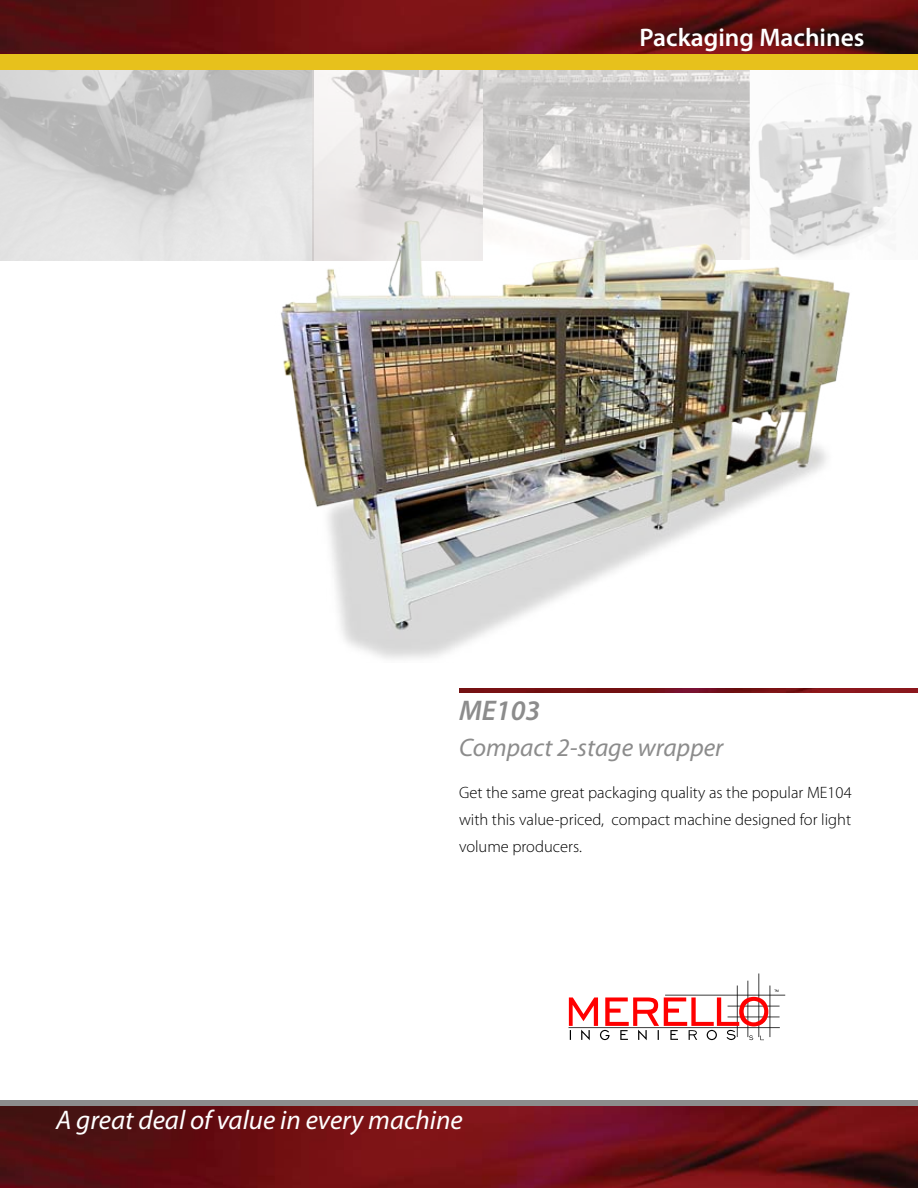
<style>
.page{position:relative;width:918px;height:1188px;background:#fff}
.page>*{position:absolute;margin:0;border:0;box-sizing:border-box;transform-origin:0 0}
.t1{font:italic 600 28.5px "Myriad Pro";color:#8c8c8c}
.t2{font:italic 27px "Myriad Pro";color:#fff}
.t3{font:italic 25.5px "Myriad Pro";color:#8c8c8c}
.t4{font:600 25.5px "Myriad Pro";color:#fff}
.t5{font:300 16.5px/27px "Myriad Pro";color:#000;text-align:justify}
</style>
<div class="page">
<img style="left:1px;top:69px;width:312px;height:192px">
<img style="left:313px;top:69px;width:170px;height:138px">
<img style="left:483px;top:69px;width:266px;height:138px">
<img style="left:749px;top:69px;width:169px;height:165px">
<svg style="left:568px;top:974px;width:217px;height:66px"></svg>
<svg style="left:0;top:1100px;width:918px;height:88px;background:#6a181d"></svg>
<div style="left:0;top:0;width:918px;height:69px;background:#e7c11c"></div>
<img style="left:0;top:0;width:918px;height:54px">
<img style="left:265px;top:207px;width:599px;height:452px">
<img style="left:459px;top:689px;width:459px;height:3px">
<h3 class="t4" style="left:640px;top:23px;width:226px">Packaging Machines</h3>
<h1 class="t1" style="left:459px;top:695px;width:83px">ME103</h1>
<h3 class="t3" style="left:459px;top:734px;width:266px">Compact 2-stage wrapper</h3>
<p class="t5" style="left:459px;top:780px;width:394px">Get the same great packaging quality as the popular ME104 with this value-priced, compact machine designed for light volume producers.</p>
<h2 class="t2" style="left:56px;top:1105px;width:408px">A great deal of value in every machine</h2>
</div>
